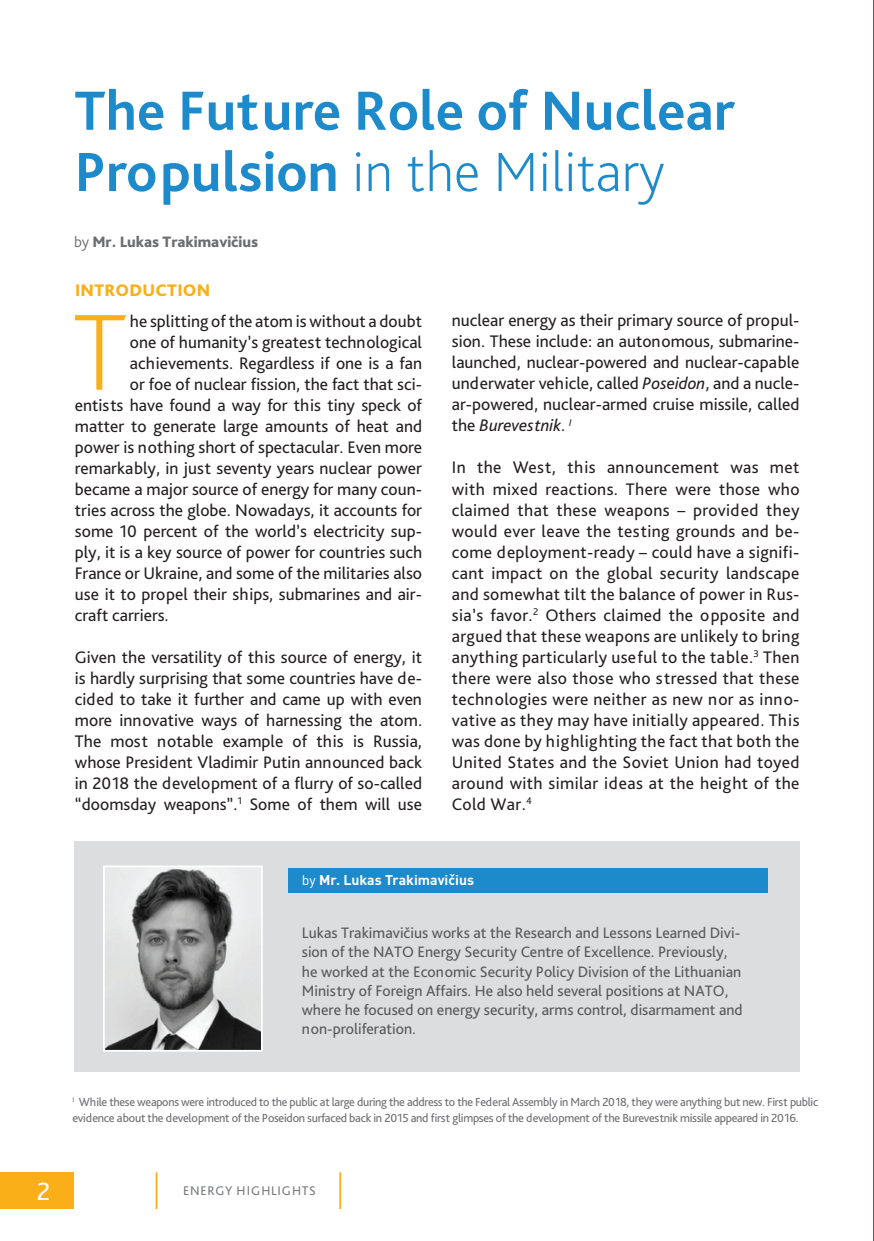
<style>
.page{position:relative;width:874px;height:1241px;background:#fff}
.page>*{position:absolute;margin:0;border:0;box-sizing:border-box;transform-origin:0 0}
.t1{font:200 113.05px "Bliss Pro";color:#faaf18}
.t2{font:700 57.75px/61.2px "Bliss Pro";color:#1d8acb}
.t3{font:26.25px "Bliss Pro";color:#fff}
.t4{font:17.5px/21px "Bliss Pro";color:#231f20;text-align:justify}
._2-PAANTRASTE{font:800 17.5px "Bliss Pro";letter-spacing:.015em;color:#faaf18}
.t5{font:15.75px/19.2px "Bliss Pro";color:#57585a}
._2-ANTRASTE{font:800 15.75px "Bliss Pro";color:#6c6d70}
.t6{font:700 14px "DIN Pro";color:#fff}
.t7{font:13.12px "Bliss Pro";letter-spacing:.055em;color:#76787b}
.t8{font:12.25px/15.8px "Bliss Pro";letter-spacing:-.025em;color:#6c6d70}
.s1{font-weight:200}
.s2{font-weight:300}
.s3{font-style:italic}
.s4{font-weight:400}
</style>
<div class="page">
<div style="left:74px;top:841px;width:725px;height:230px;background:#dcdddf"></div>
<div style="left:288px;top:867px;width:479px;height:25px;background:#1d8acb"></div>
<img style="left:106px;top:868px;width:153px;height:180px">
<div style="left:103px;top:865px;width:159px;height:186px;border:2px solid #fff"></div>
<div style="left:0;top:1172px;width:74px;height:36px;background:#faaf18"></div>
<hr style="left:155px;top:1172px;width:2px;height:36px;background:#faaf18">
<hr style="left:339px;top:1172px;width:2px;height:36px;background:#faaf18">
<hr style="left:873px;top:0;width:1px;height:1240px;background:#231f20">
<p class="t2" style="left:74px;top:79px;width:661px">The Future Role of Nuclear<br>Propulsion <span class="s1">in the Military</span></p>
<p class="_2-ANTRASTE" style="left:74px;top:232px;width:186px"><span class="s2">by</span> Mr. Lukas Trakimavičius</p>
<p class="_2-PAANTRASTE" style="left:75px;top:279px;width:137px">INTRODUCTION</p>
<p class="t1" style="left:72px;top:282px;width:56px">T</p>
<p class="t4" style="left:130px;top:310px;width:293px">he splitting of the atom is without a doubt</p>
<p class="t4" style="left:130px;top:331px;width:293px">one of humanity’s greatest technological</p>
<p class="t4" style="left:130px;top:352px;width:293px">achievements. Regardless if one is a fan</p>
<p class="t4" style="left:130px;top:373px;width:293px">or foe of nuclear fission, the fact that sci-</p>
<p class="t4" style="left:75px;top:394px;width:348px">entists have found a way for this tiny speck of</p>
<p class="t4" style="left:75px;top:415px;width:348px">matter to generate large amounts of heat and</p>
<p class="t4" style="left:75px;top:436px;width:348px">power is nothing short of spectacular. Even more</p>
<p class="t4" style="left:75px;top:457px;width:348px">remarkably, in just seventy years nuclear power</p>
<p class="t4" style="left:75px;top:478px;width:348px">became a major source of energy for many coun-</p>
<p class="t4" style="left:75px;top:499px;width:348px">tries across the globe. Nowadays, it accounts for</p>
<p class="t4" style="left:75px;top:520px;width:348px">some 10 percent of the world’s electricity sup-</p>
<p class="t4" style="left:75px;top:541px;width:348px">ply, it is a key source of power for countries such</p>
<p class="t4" style="left:75px;top:562px;width:348px">France or Ukraine, and some of the militaries also</p>
<p class="t4" style="left:75px;top:583px;width:348px">use it to propel their ships, submarines and air-</p>
<p class="t4" style="left:75px;top:604px;width:95px">craft carriers.</p>
<p class="t4" style="left:75px;top:646px;width:348px">Given the versatility of this source of energy, it is hardly surprising that some countries have de&shy;cided to take it further and came up with even more innovative ways of harnessing the atom.<br>The most notable example of this is Russia, whose President Vladimir Putin announced back in 2018 the development of a flurry of so-called “doomsday weapons”.<sup>1</sup> Some of them will use</p>
<p class="t4" style="left:451px;top:309px;width:349px">nuclear energy as their primary source of propul&shy;sion. These include: an autonomous, submarine&shy;launched, nuclear-powered and nuclear-capable underwater vehicle, called <span class="s3">Poseidon</span>, and a nucle&shy;ar-powered, nuclear-armed cruise missile, called the <span class="s3">Burevestnik</span>. <sup>I</sup></p>
<p class="t4" style="left:451px;top:456px;width:349px">In the West, this announcement was met with mixed reactions. There were those who claimed that these weapons – provided they would ever leave the testing grounds and be&shy;come deployment-ready – could have a signifi&shy;cant impact on the global security landscape and somewhat tilt the balance of power in Rus&shy;sia’s favor.<sup>2</sup> Others claimed the opposite and argued that these weapons are unlikely to bring anything particularly useful to the table.<sup>3</sup> Then there were also those who stressed that these technologies were neither as new nor as inno&shy;vative as they may have initially appeared. This was done by highlighting the fact that both the United States and the Soviet Union had toyed around with similar ideas at the height of the Cold War.<sup>4</sup></p>
<p class="t6" style="left:302px;top:870px;width:174px"><span class="s4">by</span> Mr. Lukas Trakimavičius</p>
<p class="t5" style="left:302px;top:922px;width:442px">Lukas Trakimavičius works at the Research and Lessons Learned Divi&shy;sion of the NATO Energy Security Centre of Excellence. Previously, he worked at the Economic Security Policy Division of the Lithuanian Ministry of Foreign Affairs. He also held several positions at NATO, where he focused on energy security, arms control, disarmament and non-proliferation.</p>
<p class="t8" style="left:72px;top:1093px;width:746px"><sup>I</sup> While these weapons were introduced to the public at large during the address to the Federal Assembly in March 2018, they were anything but new. First public evidence about the development of the Poseidon surfaced back in 2015 and first glimpses of the development of the Burevestnik missile appeared in 2016.</p>
<h3 class="t3" style="left:37px;top:1174px;width:15px">2</h3>
<p class="t7" style="left:183px;top:1182px;width:134px">ENERGY HIGHLIGHTS</p>
</div>
